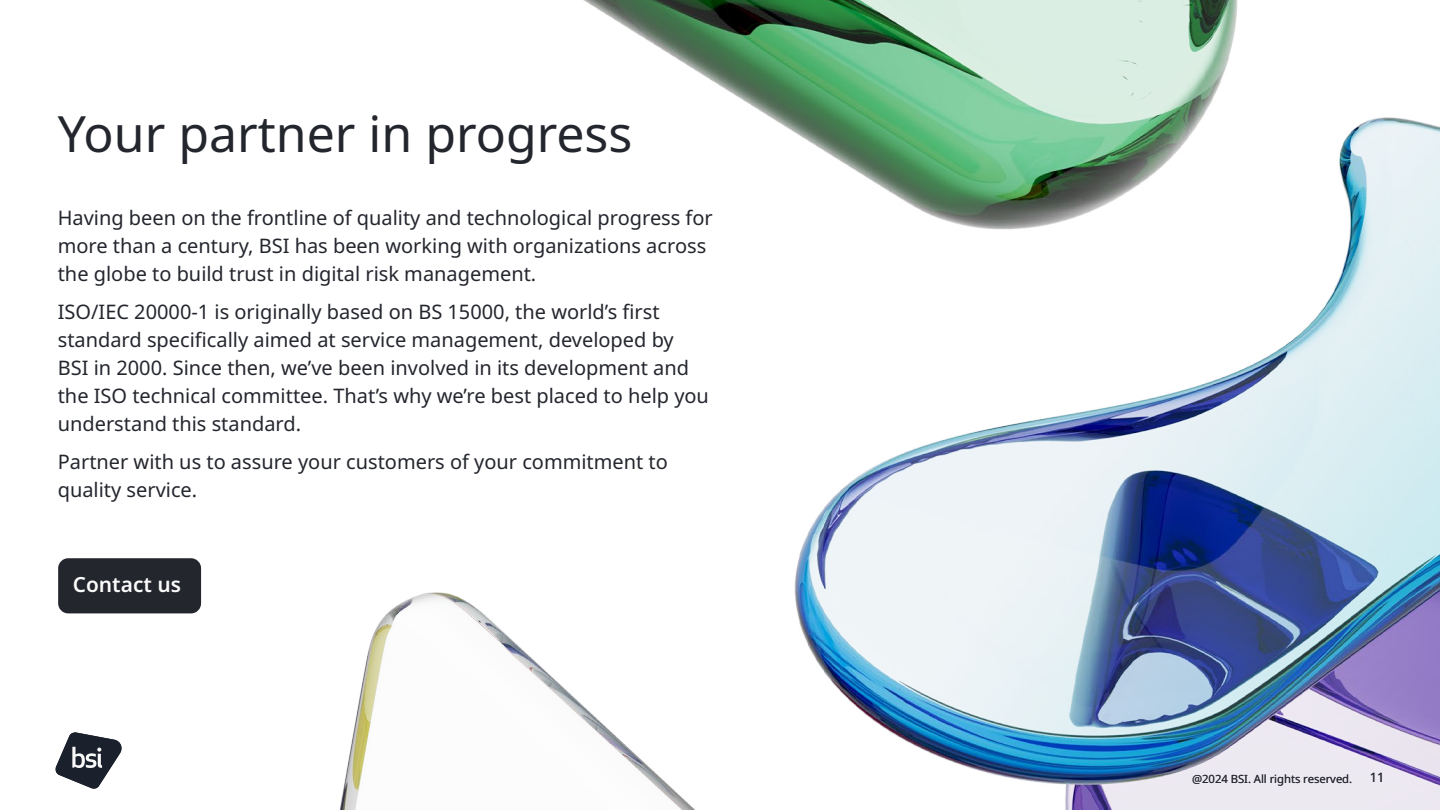
<style>
.page{position:relative;width:1440px;height:810px;background:#fff}
.page>*{position:absolute;margin:0;border:0;box-sizing:border-box;transform-origin:0 0}
.t1{font:50px "Noto Sans";color:#24262e}
.t2{font:600 20.8px "Noto Sans";color:#fbfbfb}
.t3{font:20px/28px "Noto Sans";color:#24262e}
.t4{font:12.9px "Noto Sans";color:#24262e}
.t5{font:11.3px "Noto Sans";letter-spacing:-.005em;color:#24262e}
</style>
<div class="page">
<img style="left:583px;top:0;width:857px;height:810px">
<div style="left:58px;top:558px;width:143px;height:55px;background:#24262e;border-radius:10px"></div>
<img style="left:340px;top:506px;width:706px;height:304px">
<svg style="left:56px;top:732px;width:66px;height:57px"></svg>
<h1 class="t1" style="left:58px;top:106px;width:576px">Your partner in progress</h1>
<p class="t3" style="left:58px;top:204px;width:657px">Having been on the frontline of quality and technological progress for more than a century, BSI has been working with organizations across the globe to build trust in digital risk management.</p>
<p class="t3" style="left:58px;top:298px;width:653px">ISO/IEC 20000-1 is originally based on BS 15000, the world’s first standard specifically aimed at service management, developed by BSI in 2000. Since then, we’ve been involved in its development and the ISO technical committee. That’s why we’re best placed to help you understand this standard.</p>
<p class="t3" style="left:58px;top:448px;width:612px">Partner with us to assure your customers of your commitment to quality service.</p>
<p class="t2" style="left:73px;top:572px;width:110px">Contact us</p>
<p class="t5" style="left:1192px;top:772px;width:162px">@2024 BSI. All rights reserved.</p>
<p class="t4" style="left:1370px;top:770px;width:16px">11</p>
</div>
